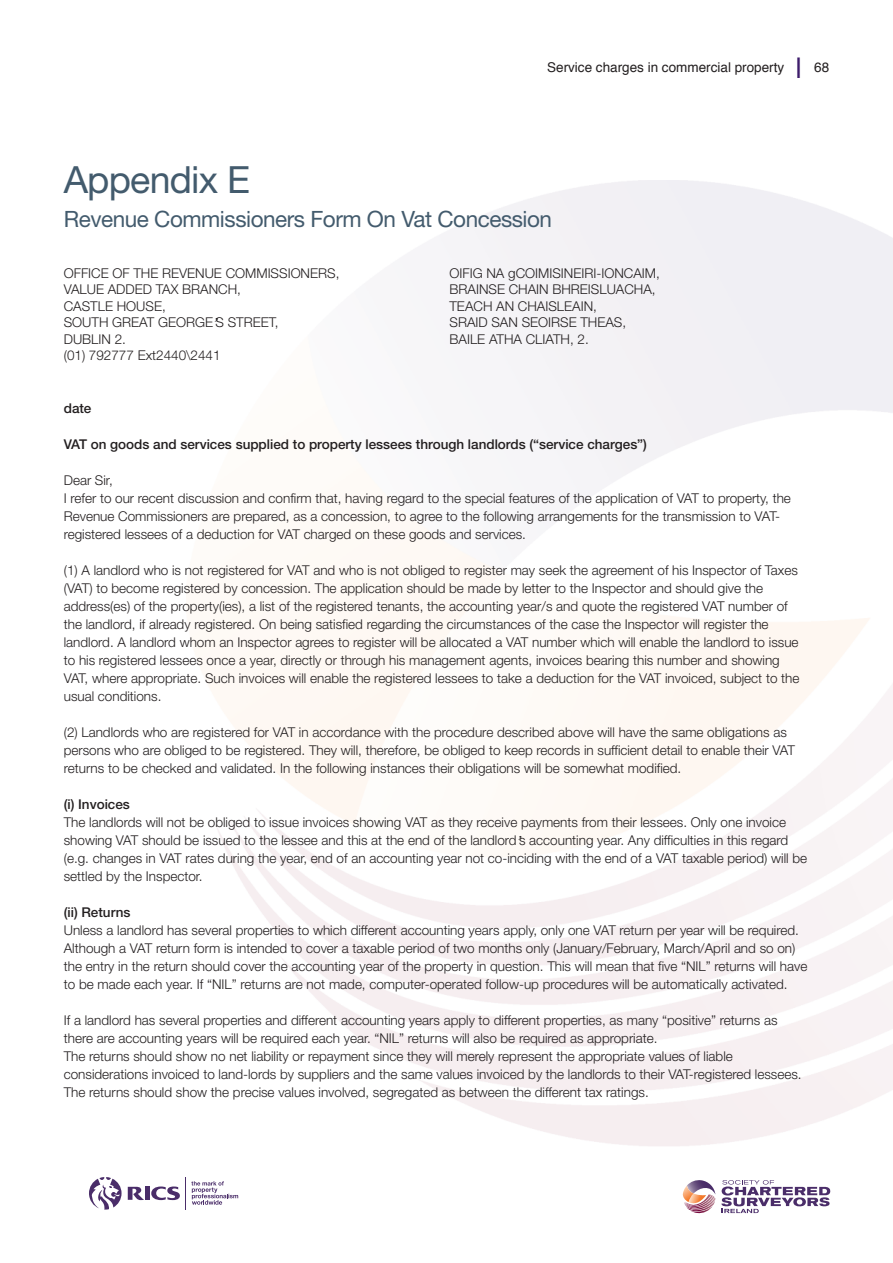
<style>
.page{position:relative;width:893px;height:1263px;background:#fff}
.page>*{position:absolute;margin:0;border:0;box-sizing:border-box;transform-origin:0 0}
.t1{font:37.5px "Helvetica Neue";letter-spacing:-.02em;color:#435b6d}
.t2{font:22.5px "Helvetica Neue";letter-spacing:-.02em;color:#435b6d}
.t3{font:300 13.5px/18px "Helvetica Neue";color:#231f20}
.t4{font:500 13.5px "Helvetica Neue";color:#231f20}
.t5{font:13.5px "Helvetica";color:#231f20}
.s1{font-size:28.5px;color:#3e1d6b}
.s2{font-family:"Baskerville";font-weight:600;font-style:italic}
</style>
<div class="page">
<svg style="left:151px;top:1186px;width:29px;height:14px"></svg>
<div style="left:145px;top:1187px;width:5px;height:13px;background:#4a2d69"></div>
<svg style="left:128px;top:1187px;width:16px;height:13px"></svg>
<svg style="left:89px;top:1177px;width:33px;height:32px"></svg>
<hr style="left:186px;top:1177px;width:1px;height:32px;background:#4a2d69">
<svg style="left:191px;top:1181px;width:47px;height:24px"></svg>
<svg style="left:683px;top:1180px;width:32px;height:34px"></svg>
<svg style="left:721px;top:1180px;width:109px;height:33px"></svg>
<p class="t5" style="left:547px;top:62px;width:284px">Service charges in commercial property <span class="s1">|</span> 68</p>
<h1 class="t1" style="left:64px;top:166px;width:188px">Appendix E</h1>
<h2 class="t2" style="left:64px;top:211px;width:490px">Revenue Commissioners Form On Vat Concession</h2>
<p class="t3" style="left:64px;top:266px;width:277px;line-height:16.5px">OFFICE OF THE REVENUE COMMISSIONERS,<br>VALUE ADDED TAX BRANCH,<br>CASTLE HOUSE,<br>SOUTH GREAT GEORGE<span class="s2">ʼ</span>S STREET,<br>DUBLIN 2.<br>(01) 792777 Ext2440\2441</p>
<p class="t3" style="left:449px;top:266px;width:212px;line-height:16.5px">OIFIG NA gCOIMISINEIRI-IONCAIM,<br>BRAINSE CHAIN BHREISLUACHA,<br>TEACH AN CHAISLEAIN,<br>SRAID SAN SEOIRSE THEAS,<br>BAILE ATHA CLIATH, 2.</p>
<p class="t4" style="left:64px;top:403px;width:29px">date</p>
<p class="t4" style="left:64px;top:439px;width:585px">VAT on goods and services supplied to property lessees through landlords (“service charges”)</p>
<p class="t3" style="left:64px;top:472px;width:729px">Dear Sir,<br>I refer to our recent discussion and confirm that, having regard to the special features of the application of VAT to property, the Revenue Commissioners are prepared, as a concession, to agree to the following arrangements for the transmission to VAT&shy;registered lessees of a deduction for VAT charged on these goods and services.</p>
<p class="t3" style="left:64px;top:562px;width:737px">(1) A landlord who is not registered for VAT and who is not obliged to register may seek the agreement of his Inspector of Taxes (VAT) to become registered by concession. The application should be made by letter to the Inspector and should give the address(es) of the property(ies), a list of the registered tenants, the accounting year/s and quote the registered VAT number of the landlord, if already registered. On being satisfied regarding the circumstances of the case the Inspector will register the landlord. A landlord whom an Inspector agrees to register will be allocated a VAT number which will enable the landlord to issue to his registered lessees once a year, directly or through his management agents, invoices bearing this number and showing VAT, where appropriate. Such invoices will enable the registered lessees to take a deduction for the VAT invoiced, subject to the usual conditions.</p>
<p class="t3" style="left:64px;top:724px;width:733px">(2) Landlords who are registered for VAT in accordance with the procedure described above will have the same obligations as persons who are obliged to be registered. They will, therefore, be obliged to keep records in sufficient detail to enable their VAT returns to be checked and validated. In the following instances their obligations will be somewhat modified.</p>
<p class="t4" style="left:64px;top:799px;width:68px">(i) Invoices</p>
<p class="t3" style="left:64px;top:814px;width:745px">The landlords will not be obliged to issue invoices showing VAT as they receive payments from their lessees. Only one invoice showing VAT should be issued to the lessee and this at the end of the landlord<span class="s2">ʼ</span>s accounting year. Any difficulties in this regard (e.g. changes in VAT rates during the year, end of an accounting year not co-inciding with the end of a VAT taxable period) will be settled by the Inspector.</p>
<p class="t4" style="left:64px;top:907px;width:68px">(ii) Returns</p>
<p class="t3" style="left:64px;top:922px;width:745px">Unless a landlord has several properties to which different accounting years apply, only one VAT return per year will be required.<br>Although a VAT return form is intended to cover a taxable period of two months only (January/February, March/April and so on) the entry in the return should cover the accounting year of the property in question. This will mean that five “NIL” returns will have to be made each year. If “NIL” returns are not made, computer-operated follow-up procedures will be automatically activated.</p>
<p class="t3" style="left:64px;top:1012px;width:739px">If a landlord has several properties and different accounting years apply to different properties, as many “positive” returns as there are accounting years will be required each year. “NIL” returns will also be required as appropriate.<br>The returns should show no net liability or repayment since they will merely represent the appropriate values of liable considerations invoiced to land-lords by suppliers and the same values invoiced by the landlords to their VAT-registered lessees.<br>The returns should show the precise values involved, segregated as between the different tax ratings.</p>
</div>
